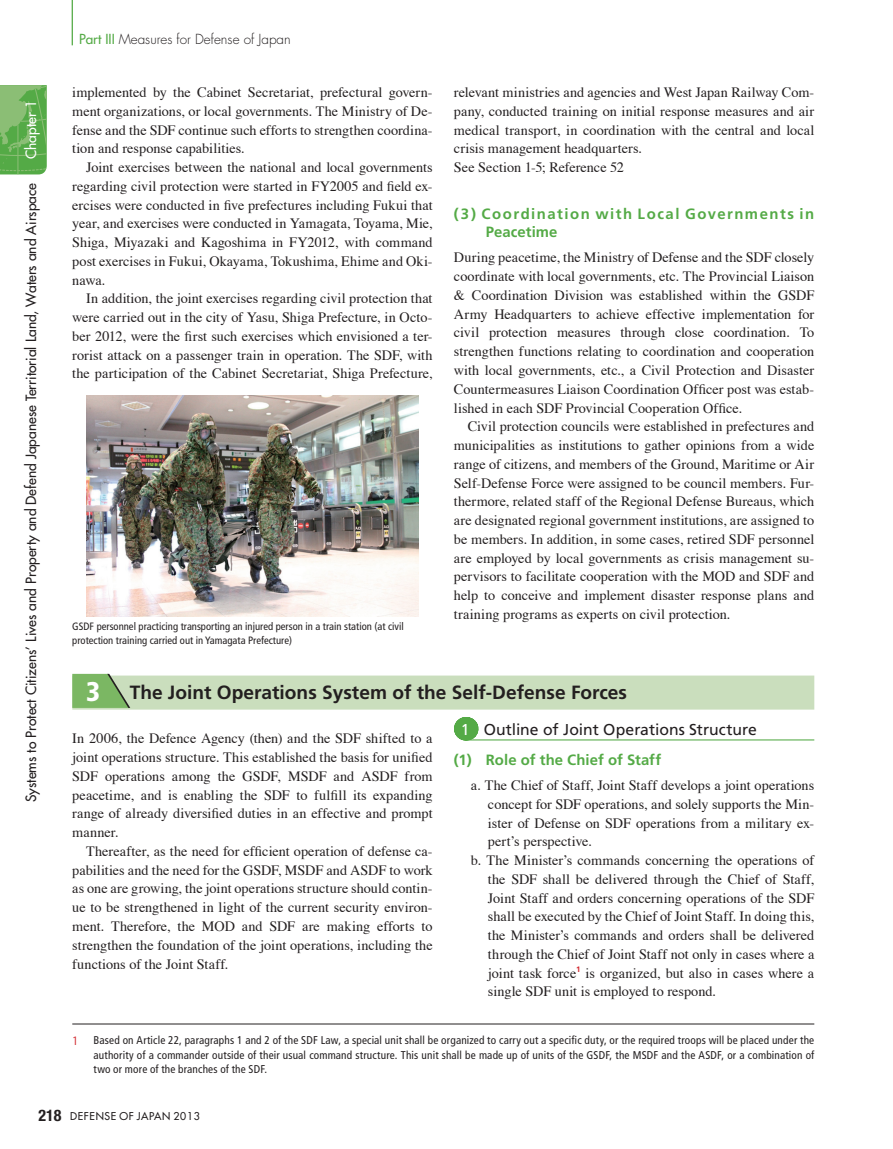
<style>
.page{position:relative;width:893px;height:1149px;background:#fff}
.page>*{position:absolute;margin:0;border:0;box-sizing:border-box;transform-origin:0 0}
.t1{font:900 condensed 27px "Frutiger";color:#fff}
.t2{font:700 19.2px "Frutiger";color:#231f20}
.t3{font:700 condensed 15.9px "Helvetica Neue";color:#231f20}
.t4{font:15.75px "Frutiger";color:#231f20}
.t5{font:700 14.85px/18.8px "Frutiger";letter-spacing:.095em;color:#54aa46}
.t6{font:700 14.85px "Frutiger";letter-spacing:.005em;color:#54aa46}
.t7{font:14.25px/18.8px "Times";color:#231f20}
.t8{font:13.8px "Futura";color:#231f20}
.t9{font:13.8px "Futura";color:#fff}
.t10{font:300 13.5px "Futura";color:#231f20}
.t11{font:condensed 11.25px/14.5px "Frutiger";letter-spacing:.015em;color:#231f20;text-align:justify}
.t12{font:11.25px "Koz Go Pr 6 N";color:#d1232a}
.t13{font:condensed 10.65px/13.8px "Frutiger";color:#231f20}
.t14{font:10.5px "Futura";letter-spacing:.06em;color:#231f20}
.s1{font-weight:400;color:#54aa46}
.s2{color:#fff}
</style>
<div class="page">
<img style="left:87px;top:395px;width:331px;height:221px">
<div style="left:72px;top:675px;width:742px;height:34px;background:#cadebd"></div>
<svg style="left:466px;top:717px;width:1px;height:22px"></svg>
<hr style="left:465px;top:739px;width:349px;height:1px;background:#54aa46">
<svg style="left:72px;top:673px;width:58px;height:34px"></svg>
<hr style="left:72px;top:1023px;width:742px;height:1px;background:#231f20">
<hr style="left:72px;top:0;width:1px;height:45px;background:#54aa46">
<svg style="left:0;top:85px;width:47px;height:89px;background:#6ab259"></svg>
<p class="t10" style="left:79px;top:31px;width:213px"><span class="s1">Part III</span> Measures for Defense of Japan</p>
<p class="t9" style="left:22px;top:159px;width:60px;rotate:-90deg">Chapter 1</p>
<p class="t8" style="left:22px;top:801px;width:620px;rotate:-90deg">Systems to Protect Citizens’ Lives and Property and Defend Japanese Territorial Land, Waters and Airspace</p>
<p class="t7" style="left:72px;top:84px;width:362px">implemented by the Cabinet Secretariat, prefectural govern-</p>
<p class="t7" style="left:72px;top:102px;width:362px">ment organizations, or local governments. The Ministry of De-</p>
<p class="t7" style="left:72px;top:121px;width:362px">fense and the SDF continue such efforts to strengthen coordina-</p>
<p class="t7" style="left:72px;top:140px;width:174px">tion and response capabilities.</p>
<p class="t7" style="left:86px;top:159px;width:348px">Joint exercises between the national and local governments</p>
<p class="t7" style="left:72px;top:177px;width:362px">regarding civil protection were started in FY2005 and field ex-</p>
<p class="t7" style="left:72px;top:196px;width:362px">ercises were conducted in five prefectures including Fukui that</p>
<p class="t7" style="left:72px;top:215px;width:362px">year, and exercises were conducted in Yamagata, Toyama, Mie,</p>
<p class="t7" style="left:72px;top:234px;width:362px">Shiga, Miyazaki and Kagoshima in FY2012, with command</p>
<p class="t7" style="left:72px;top:252px;width:362px">post exercises in Fukui, Okayama, Tokushima, Ehime and Oki-</p>
<p class="t7" style="left:72px;top:271px;width:35px">nawa.</p>
<p class="t7" style="left:86px;top:290px;width:348px">In addition, the joint exercises regarding civil protection that</p>
<p class="t7" style="left:72px;top:309px;width:362px">were carried out in the city of Yasu, Shiga Prefecture, in Octo-</p>
<p class="t7" style="left:72px;top:327px;width:362px">ber 2012, were the first such exercises which envisioned a ter-</p>
<p class="t7" style="left:72px;top:346px;width:362px">rorist attack on a passenger train in operation. The SDF, with</p>
<p class="t7" style="left:72px;top:365px;width:362px">the participation of the Cabinet Secretariat, Shiga Prefecture,</p>
<p class="t13" style="left:72px;top:619px;width:333px">GSDF personnel practicing transporting an injured person in a train station (at civil protection training carried out in Yamagata Prefecture)</p>
<p class="t7" style="left:454px;top:84px;width:362px">relevant ministries and agencies and West Japan Railway Com&shy;pany, conducted training on initial response measures and air medical transport, in coordination with the central and local crisis management headquarters.<br>See Section 1-5; Reference 52</p>
<p class="t5" style="left:486px;top:204px;width:330px;text-indent:-32px">(3) Coordination with Local Governments in<br>Peacetime</p>
<p class="t7" style="left:454px;top:249px;width:362px">During peacetime, the Ministry of Defense and the SDF closely</p>
<p class="t7" style="left:454px;top:268px;width:362px">coordinate with local governments, etc. The Provincial Liaison</p>
<p class="t7" style="left:454px;top:286px;width:362px">&amp; Coordination Division was established within the GSDF</p>
<p class="t7" style="left:454px;top:305px;width:362px">Army Headquarters to achieve effective implementation for</p>
<p class="t7" style="left:454px;top:324px;width:362px">civil protection measures through close coordination. To</p>
<p class="t7" style="left:454px;top:343px;width:362px">strengthen functions relating to coordination and cooperation</p>
<p class="t7" style="left:454px;top:361px;width:362px">with local governments, etc., a Civil Protection and Disaster</p>
<p class="t7" style="left:454px;top:380px;width:362px">Countermeasures Liaison Coordination Officer post was estab-</p>
<p class="t7" style="left:454px;top:399px;width:290px">lished in each SDF Provincial Cooperation Office.</p>
<p class="t7" style="left:468px;top:418px;width:348px">Civil protection councils were established in prefectures and</p>
<p class="t7" style="left:454px;top:436px;width:362px">municipalities as institutions to gather opinions from a wide</p>
<p class="t7" style="left:454px;top:455px;width:362px">range of citizens, and members of the Ground, Maritime or Air</p>
<p class="t7" style="left:454px;top:474px;width:362px">Self-Defense Force were assigned to be council members. Fur-</p>
<p class="t7" style="left:454px;top:493px;width:362px">thermore, related staff of the Regional Defense Bureaus, which</p>
<p class="t7" style="left:454px;top:511px;width:362px">are designated regional government institutions, are assigned to</p>
<p class="t7" style="left:454px;top:530px;width:362px">be members. In addition, in some cases, retired SDF personnel</p>
<p class="t7" style="left:454px;top:549px;width:362px">are employed by local governments as crisis management su-</p>
<p class="t7" style="left:454px;top:568px;width:362px">pervisors to facilitate cooperation with the MOD and SDF and</p>
<p class="t7" style="left:454px;top:586px;width:362px">help to conceive and implement disaster response plans and</p>
<p class="t7" style="left:454px;top:605px;width:278px">training programs as experts on civil protection.</p>
<p class="t1" style="left:86px;top:675px;width:16px">3</p>
<p class="t2" style="left:130px;top:681px;width:499px">The Joint Operations System of the Self-Defense Forces</p>
<p class="t7" style="left:72px;top:729px;width:362px">In 2006, the Defence Agency (then) and the SDF shifted to a</p>
<p class="t7" style="left:72px;top:748px;width:362px">joint operations structure. This established the basis for unified</p>
<p class="t7" style="left:72px;top:767px;width:362px">SDF operations among the GSDF, MSDF and ASDF from</p>
<p class="t7" style="left:72px;top:786px;width:362px">peacetime, and is enabling the SDF to fulfill its expanding</p>
<p class="t7" style="left:72px;top:804px;width:362px">range of already diversified duties in an effective and prompt</p>
<p class="t7" style="left:72px;top:823px;width:48px">manner.</p>
<p class="t7" style="left:86px;top:842px;width:348px">Thereafter, as the need for efficient operation of defense ca-</p>
<p class="t7" style="left:72px;top:861px;width:362px">pabilities and the need for the GSDF, MSDF and ASDF to work</p>
<p class="t7" style="left:72px;top:879px;width:362px">as one are growing, the joint operations structure should contin-</p>
<p class="t7" style="left:72px;top:898px;width:362px">ue to be strengthened in light of the current security environ-</p>
<p class="t7" style="left:72px;top:917px;width:362px">ment. Therefore, the MOD and SDF are making efforts to</p>
<p class="t7" style="left:72px;top:936px;width:362px">strengthen the foundation of the joint operations, including the</p>
<p class="t7" style="left:72px;top:954px;width:158px">functions of the Joint Staff.</p>
<p class="t4" style="left:461px;top:719px;width:298px"><span class="s2">1</span> Outline of Joint Operations Structure</p>
<p class="t6" style="left:454px;top:751px;width:209px">(1) Role of the Chief of Staff</p>
<p class="t7" style="left:471px;top:776px;width:345px">a. The Chief of Staff, Joint Staff develops a joint operations</p>
<p class="t7" style="left:488px;top:795px;width:328px">concept for SDF operations, and solely supports the Min-</p>
<p class="t7" style="left:488px;top:814px;width:328px">ister of Defense on SDF operations from a military ex-</p>
<p class="t7" style="left:488px;top:832px;width:106px">pert’s perspective.</p>
<p class="t7" style="left:471px;top:851px;width:345px">b. The Minister’s commands concerning the operations of</p>
<p class="t7" style="left:488px;top:870px;width:328px">the SDF shall be delivered through the Chief of Staff,</p>
<p class="t7" style="left:488px;top:889px;width:328px">Joint Staff and orders concerning operations of the SDF</p>
<p class="t7" style="left:488px;top:907px;width:328px">shall be executed by the Chief of Joint Staff. In doing this,</p>
<p class="t7" style="left:488px;top:926px;width:328px">the Minister’s commands and orders shall be delivered</p>
<p class="t7" style="left:488px;top:945px;width:328px">through the Chief of Joint Staff not only in cases where a</p>
<p class="t7" style="left:488px;top:964px;width:328px">joint task force<sup>1</sup> is organized, but also in cases where a</p>
<p class="t7" style="left:488px;top:982px;width:230px">single SDF unit is employed to respond.</p>
<p class="t12" style="left:72px;top:1033px;width:8px">1</p>
<p class="t11" style="left:94px;top:1032px;width:722px">Based on Article 22, paragraphs 1 and 2 of the SDF Law, a special unit shall be organized to carry out a specific duty, or the required troops will be placed under the authority of a commander outside of their usual command structure. This unit shall be made up of units of the GSDF, the MSDF and the ASDF, or a combination of two or more of the branches of the SDF.</p>
<p class="t3" style="left:38px;top:1105px;width:24px">218</p>
<p class="t14" style="left:70px;top:1109px;width:131px">DEFENSE OF JAPAN 2013</p>
</div>
